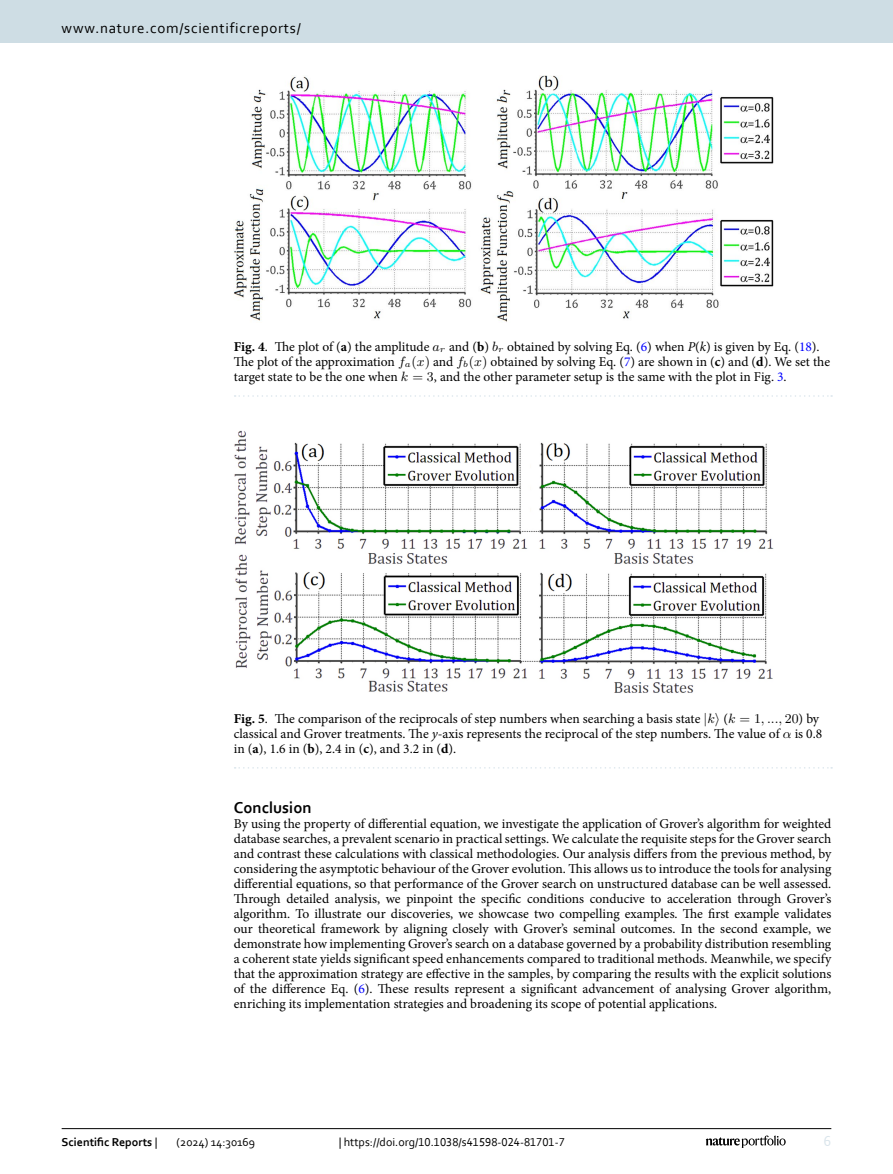
<style>
.page{position:relative;width:893px;height:1174px;background:#fff}
.page>*{position:absolute;margin:0;border:0;box-sizing:border-box;transform-origin:0 0}
.Head_1{font:700 16.5px "Corbel";color:#000}
.t1{font:15px "Corbel";letter-spacing:.05em;color:#000}
.t2{font:15px "Corbel";color:#d9e4eb}
.Body_Text{font:13.5px/15px "Minion Pro";color:#000;text-align:justify}
.Figure_Caption{font:13.5px/15px "Minion Pro";letter-spacing:-.005em;color:#000}
.t3{font:13.5px "LM Math Italic 9";color:#000}
.t4{font:12px "Corbel";color:#000}
.t5{font:700 12px "Corbel";color:#000}
.s1{font-weight:700}
.s2{font-family:"LM Math Italic 9"}
.s3{color:#00f}
.s4{font-style:italic}
.s5{font-family:"LM Roman 9"}
.s6{font-family:"Minion Pro"}
.s7{font-weight:400}
</style>
<div class="page">
<img style="left:234px;top:430px;width:539px;height:263px">
<svg style="left:235px;top:767px;width:597px;height:1px"></svg>
<img style="left:234px;top:76px;width:539px;height:246px">
<svg style="left:235px;top:395px;width:597px;height:2px"></svg>
<hr style="left:62px;top:1128px;width:769px;height:1px;background:#000">
<svg style="left:706px;top:1135px;width:80px;height:12px"></svg>
<div style="left:0;top:0;width:893px;height:43px;background:#cedde4"></div>
<p class="t1" style="left:62px;top:18px;width:241px">www.nature.com/scientificreports/</p>
<p class="Figure_Caption" style="left:234px;top:339px;width:598px"><span class="s1">Fig. 4</span>. The plot of (<span class="s1">a</span>) the amplitude <span class="s2">a</span><sub>r</sub> and (<span class="s1">b</span>) <span class="s2">b</span><sub>r</sub> obtained by solving Eq. (<span class="s3">6</span>) when <span class="s4">P</span>(<span class="s4">k</span>) is given by Eq. (<span class="s3">18</span>).<br>The plot of the approximation <span class="s2">f</span><sub>a</sub><span class="s5">(</span><span class="s2">x</span><span class="s5">)</span> and <span class="s2">f</span><sub>b</sub><span class="s5">(</span><span class="s2">x</span><span class="s5">)</span> obtained by solving Eq. (<span class="s3">7</span>) are shown in (<span class="s1">c</span>) and (<span class="s1">d</span>). We set the target state to be the one when <span class="s2">k</span> <span class="s5">= 3</span>, and the other parameter setup is the same with the plot in Fig. <span class="s3">3</span>.</p>
<p class="Figure_Caption" style="left:234px;top:711px;width:468px"><span class="s1">Fig. 5</span>. The comparison of the reciprocals of step numbers when searching a basis state</p>
<p class="t3" style="left:707px;top:712px;width:113px">k⟩ <span class="s6">(</span>k <span class="s5">= 1</span>, ..., <span class="s5">20</span><span class="s6">) by</span></p>
<p class="Figure_Caption" style="left:234px;top:726px;width:590px">classical and Grover treatments. The <span class="s4">y</span>-axis represents the reciprocal of the step numbers. The value of <span class="s2">α</span> is 0.8 in (<span class="s1">a</span>), 1.6 in (<span class="s1">b</span>), 2.4 in (<span class="s1">c</span>), and 3.2 in (<span class="s1">d</span>).</p>
<p class="Head_1" style="left:234px;top:797px;width:79px">Conclusion</p>
<p class="Body_Text" style="left:234px;top:816px;width:599px">By using the property of differential equation, we investigate the application of Grover’s algorithm for weighted database searches, a prevalent scenario in practical settings. We calculate the requisite steps for the Grover search and contrast these calculations with classical methodologies. Our analysis differs from the previous method, by considering the asymptotic behaviour of the Grover evolution. This allows us to introduce the tools for analysing differential equations, so that performance of the Grover search on unstructured database can be well assessed.<br>Through detailed analysis, we pinpoint the specific conditions conducive to acceleration through Grover’s algorithm. To illustrate our discoveries, we showcase two compelling examples. The first example validates our theoretical framework by aligning closely with Grover’s seminal outcomes. In the second example, we demonstrate how implementing Grover’s search on a database governed by a probability distribution resembling a coherent state yields significant speed enhancements compared to traditional methods. Meanwhile, we specify that the approximation strategy are effective in the samples, by comparing the results with the explicit solutions of the difference Eq. (<span class="s3">6</span>). These results represent a significant advancement of analysing Grover algorithm, enriching its implementation strategies and broadening its scope of potential applications.</p>
<p class="t5" style="left:62px;top:1134px;width:97px">Scientific Reports <span class="s7">|</span></p>
<p class="t4" style="left:177px;top:1134px;width:80px">(2024) 14:30169</p>
<p class="t4" style="left:339px;top:1134px;width:228px">| https://doi.org/10.1038/s41598-024-81701-7</p>
<p class="t2" style="left:824px;top:1132px;width:9px">6</p>
</div>
